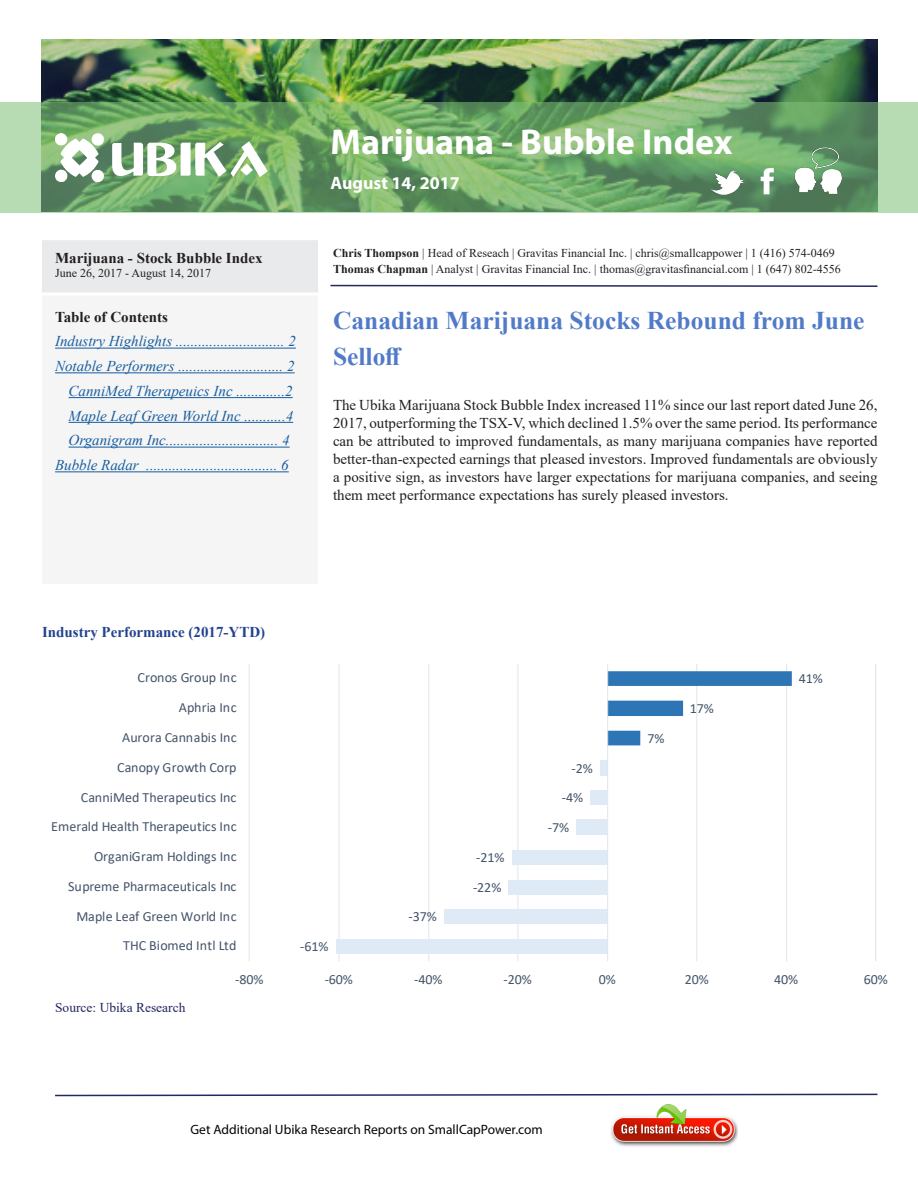
<style>
.page{position:relative;width:918px;height:1188px;background:#fff}
.page>*{position:absolute;margin:0;border:0;box-sizing:border-box;transform-origin:0 0}
.t1{font:700 36px "Myriad Pro";color:#fff}
.Report_Body_Text{font:700 25.5px/36px "Times New Roman";color:#517bc9}
.t2{font:700 18px "Myriad Pro";color:#fff}
.Report_Body_Text-2{font:15px/18px "Times New Roman";color:#231f20;text-align:justify}
.t3{font:italic 15px "Times New Roman";color:#175d9e}
.t4{font:700 15px "Times New Roman";color:#231f20}
.Report_Body_Text-3{font:700 15px "Times New Roman";color:#23438e}
.t5{font:13.95px "Calibri";color:#44546a}
.t6{font:13.5px "Myriad Pro";color:#040503}
.Body_text{font:13.5px "Times New Roman";color:#242860}
.Report_Body_Text-4{font:12px "Times New Roman";color:#231f20}
.s1{font-weight:700}
</style>
<div class="page">
<img style="left:41px;top:39px;width:837px;height:63px">
<svg style="left:0;top:102px;width:918px;height:111px;background:#77ab70"></svg>
<div style="left:40px;top:239px;width:280px;height:55px;background:#e9eaeb;border:2px solid #fff"></div>
<svg style="left:330px;top:284px;width:548px;height:3px"></svg>
<img style="left:55px;top:133px;width:213px;height:49px">
<img style="left:710px;top:159px;width:35px;height:47px">
<img style="left:757px;top:157px;width:21px;height:48px">
<img style="left:792px;top:144px;width:54px;height:54px">
<img style="left:611px;top:1104px;width:127px;height:43px">
<svg style="left:55px;top:1093px;width:823px;height:4px"></svg>
<div style="left:40px;top:294px;width:280px;height:291px;background:#f5f5f6"></div>
<hr style="left:55px;top:348px;width:241px;height:1px;background:#175d9e">
<hr style="left:55px;top:372px;width:240px;height:1px;background:#175d9e">
<hr style="left:69px;top:397px;width:224px;height:1px;background:#175d9e">
<hr style="left:69px;top:422px;width:224px;height:1px;background:#175d9e">
<hr style="left:69px;top:447px;width:221px;height:1px;background:#175d9e">
<hr style="left:55px;top:471px;width:234px;height:1px;background:#175d9e">
<hr style="left:249px;top:664px;width:1px;height:297px;background:#e0e5eb">
<hr style="left:339px;top:664px;width:1px;height:297px;background:#e0e5eb">
<hr style="left:428px;top:664px;width:1px;height:297px;background:#e0e5eb">
<hr style="left:518px;top:664px;width:1px;height:297px;background:#e0e5eb">
<hr style="left:696px;top:664px;width:1px;height:297px;background:#e0e5eb">
<hr style="left:786px;top:664px;width:1px;height:297px;background:#e0e5eb">
<hr style="left:875px;top:664px;width:1px;height:297px;background:#e0e5eb">
<div style="left:336px;top:939px;width:271px;height:15px;background:#deebf7"></div>
<div style="left:444px;top:909px;width:163px;height:15px;background:#deebf7"></div>
<div style="left:508px;top:880px;width:99px;height:14px;background:#deebf7"></div>
<div style="left:512px;top:850px;width:95px;height:14px;background:#deebf7"></div>
<div style="left:576px;top:820px;width:31px;height:15px;background:#deebf7"></div>
<div style="left:590px;top:790px;width:17px;height:15px;background:#deebf7"></div>
<div style="left:600px;top:760px;width:7px;height:16px;background:#deebf7"></div>
<svg style="left:608px;top:671px;width:184px;height:74px"></svg>
<hr style="left:607px;top:664px;width:1px;height:297px;background:#e0e5eb">
<p class="t4" style="left:55px;top:247px;width:209px">Marijuana - Stock Bubble Index</p>
<p class="Report_Body_Text-4" style="left:55px;top:265px;width:157px">June 26, 2017 - August 14, 2017</p>
<p class="t4" style="left:55px;top:306px;width:114px">Table of Contents</p>
<p class="t3" style="left:55px;top:331px;width:242px">Industry Highlights ............................. 2</p>
<p class="t3" style="left:55px;top:356px;width:241px">Notable Performers ............................ 2</p>
<p class="t3" style="left:69px;top:381px;width:226px">CanniMed Therapeuics Inc .............2</p>
<p class="t3" style="left:69px;top:405px;width:226px">Maple Leaf Green World Inc ...........4</p>
<p class="t3" style="left:69px;top:430px;width:223px">Organigram Inc.............................. 4</p>
<p class="t3" style="left:55px;top:455px;width:235px">Bubble Radar ................................... 6</p>
<p class="t1" style="left:330px;top:118px;width:403px">Marijuana - Bubble Index</p>
<p class="t2" style="left:330px;top:171px;width:131px">August 14, 2017</p>
<p class="Report_Body_Text-4" style="left:333px;top:244px;width:503px"><span class="s1">Chris Thompson</span> | Head of Reseach | Gravitas Financial Inc. | chris@smallcappower | 1 (416) 574-0469</p>
<p class="Report_Body_Text-4" style="left:333px;top:261px;width:509px"><span class="s1">Thomas Chapman</span> | Analyst | Gravitas Financial Inc. | thomas@gravitasfinancial.com | 1 (647) 802-4556</p>
<p class="Report_Body_Text" style="left:333px;top:302px;width:533px">Canadian Marijuana Stocks Rebound from June<br>Selloff</p>
<p class="Report_Body_Text-2" style="left:333px;top:395px;width:546px">The Ubika Marijuana Stock Bubble Index increased 11% since our last report dated June 26, 2017, outperforming the TSX-V, which declined 1.5% over the same period. Its performance can be attributed to improved fundamentals, as many marijuana companies have reported better-than-expected earnings that pleased investors. Improved fundamentals are obviously a positive sign, as investors have larger expectations for marijuana companies, and seeing them meet performance expectations has surely pleased investors.</p>
<p class="Report_Body_Text-3" style="left:42px;top:621px;width:225px">Industry Performance (2017-YTD)</p>
<p class="t5" style="left:137px;top:668px;width:101px">Cronos Group Inc</p>
<p class="t5" style="left:799px;top:669px;width:26px">41%</p>
<p class="t5" style="left:179px;top:698px;width:59px">Aphria Inc</p>
<p class="t5" style="left:690px;top:699px;width:26px">17%</p>
<p class="t5" style="left:122px;top:728px;width:116px">Aurora Cannabis Inc</p>
<p class="t5" style="left:647px;top:728px;width:19px">7%</p>
<p class="t5" style="left:117px;top:757px;width:121px">Canopy Growth Corp</p>
<p class="t5" style="left:572px;top:758px;width:23px">-2%</p>
<p class="t5" style="left:81px;top:787px;width:157px">CanniMed Therapeutics Inc</p>
<p class="t5" style="left:562px;top:788px;width:23px">-4%</p>
<p class="t5" style="left:51px;top:817px;width:187px">Emerald Health Therapeutics Inc</p>
<p class="t5" style="left:548px;top:818px;width:23px">-7%</p>
<p class="t5" style="left:94px;top:847px;width:144px">OrganiGram Holdings Inc</p>
<p class="t5" style="left:476px;top:848px;width:30px">-21%</p>
<p class="t5" style="left:68px;top:877px;width:169px">Supreme Pharmaceuticals Inc</p>
<p class="t5" style="left:473px;top:877px;width:30px">-22%</p>
<p class="t5" style="left:76px;top:906px;width:162px">Maple Leaf Green World Inc</p>
<p class="t5" style="left:409px;top:907px;width:30px">-37%</p>
<p class="t5" style="left:123px;top:936px;width:115px">THC Biomed Intl Ltd</p>
<p class="t5" style="left:300px;top:937px;width:30px">-61%</p>
<p class="Body_text" style="left:55px;top:998px;width:132px">Source: Ubika Research</p>
<p class="t5" style="left:235px;top:969px;width:30px">-80%</p>
<p class="t5" style="left:325px;top:969px;width:30px">-60%</p>
<p class="t5" style="left:414px;top:969px;width:30px">-40%</p>
<p class="t5" style="left:504px;top:969px;width:30px">-20%</p>
<p class="t5" style="left:599px;top:969px;width:19px">0%</p>
<p class="t5" style="left:685px;top:969px;width:26px">20%</p>
<p class="t5" style="left:774px;top:969px;width:26px">40%</p>
<p class="t5" style="left:864px;top:969px;width:26px">60%</p>
<p class="t6" style="left:191px;top:1121px;width:354px">Get Additional Ubika Research Reports on SmallCapPower.com</p>
</div>
